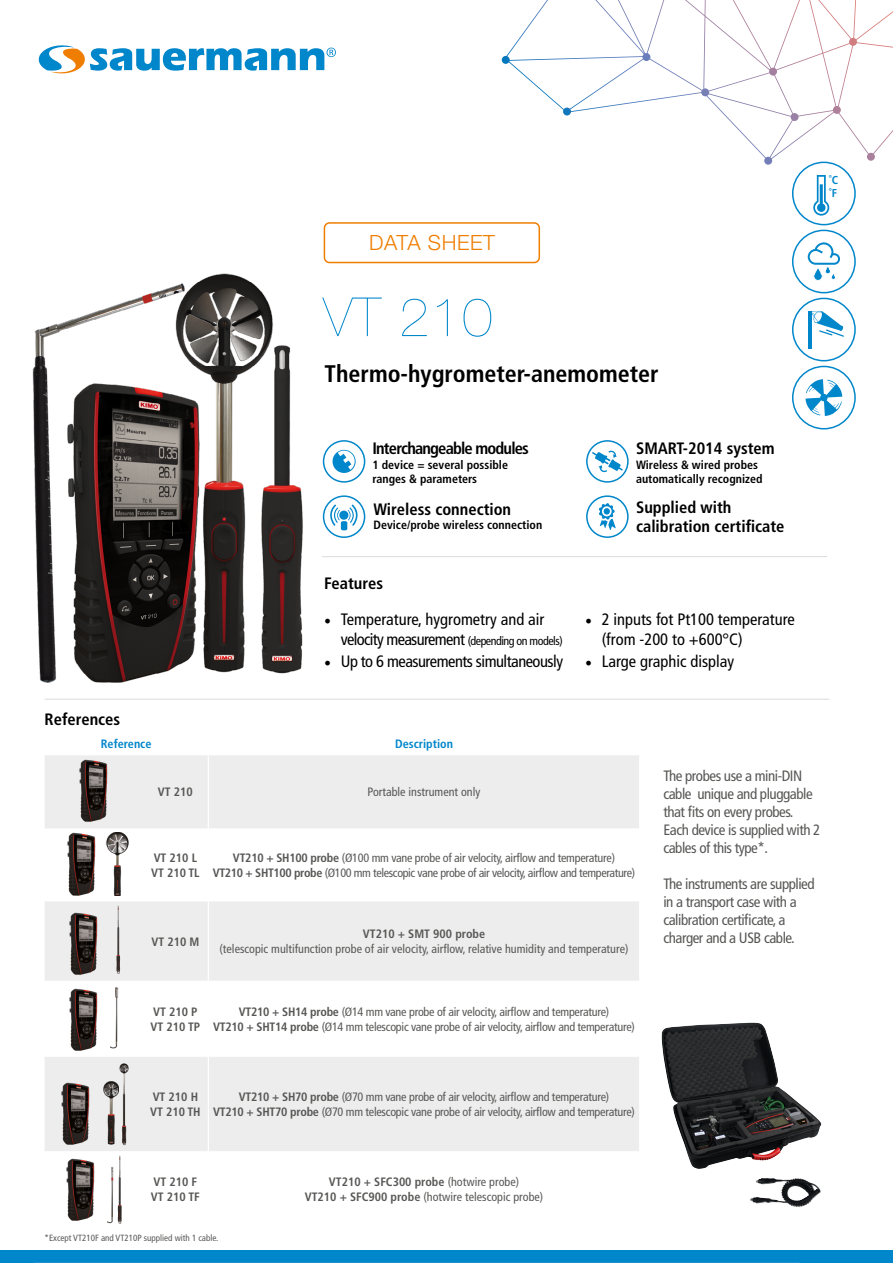
<style>
.page{position:relative;width:893px;height:1263px;background:#fff}
.page>*{position:absolute;margin:0;border:0;box-sizing:border-box;transform-origin:0 0}
.t1{font:200 54px "Helvetica Neue LT Std";color:#0086ca}
.t2{font:700 condensed 24px "Frutiger LT Std";color:#000}
.t3{font:300 21px "Helvetica Neue LT Std";letter-spacing:.03em;color:#ef7d00}
.t4{font:condensed 16.5px/19.8px "Frutiger LT Std";color:#000}
.t5{font:700 condensed 16.5px/19.8px "Frutiger LT Std";color:#000}
.t6{font:condensed 16.5px "Frutiger LT Std";letter-spacing:-.03em;color:#000}
.t7{font:700 condensed 16.5px "Frutiger LT Std";letter-spacing:-.05em;color:#000}
.t8{font:condensed 15px/18px "Frutiger LT Std";letter-spacing:-.03em;color:#575756}
.t9{font:condensed 12.15px/14.5px "Frutiger LT Std";letter-spacing:-.02em;color:#575756;text-align:center}
.t10{font:condensed 12.15px/14.5px "Frutiger LT Std";color:#575756;text-align:center}
.t11{font:700 condensed 12.15px/14.5px "Frutiger LT Std";color:#575756}
.t12{font:700 condensed 12.15px "Frutiger LT Std";color:#0086ca}
.t13{font:700 condensed 12px/14.4px "Frutiger LT Std";color:#000}
.t14{font:700 condensed 11.4px/13.8px "Frutiger LT Std";color:#0086ca}
.t15{font:condensed 9px "Frutiger LT Std";color:#575756}
.s1{font-family:"Minion Pro";font-stretch:normal;font-size:18px}
.s2{font-size:12px}
.s3{font-weight:700}
</style>
<div class="page">
<svg style="left:45px;top:755px;width:594px;height:396px;fill:#ededed"></svg>
<hr style="left:208px;top:755px;width:1px;height:73px;background:#fff">
<hr style="left:208px;top:828px;width:1px;height:73px;background:#fff">
<hr style="left:208px;top:901px;width:1px;height:80px;background:#fff">
<hr style="left:208px;top:981px;width:1px;height:76px;background:#fff">
<hr style="left:208px;top:1057px;width:1px;height:94px;background:#fff">
<img style="left:76px;top:759px;width:35px;height:66px">
<img style="left:65px;top:832px;width:35px;height:66px">
<img style="left:106px;top:832px;width:23px;height:64px">
<img style="left:68px;top:911px;width:33px;height:66px">
<img style="left:115px;top:905px;width:7px;height:69px">
<img style="left:66px;top:987px;width:35px;height:66px">
<img style="left:111px;top:984px;width:10px;height:66px">
<img style="left:58px;top:1081px;width:35px;height:67px">
<img style="left:103px;top:1077px;width:16px;height:70px">
<img style="left:119px;top:1061px;width:10px;height:87px">
<img style="left:66px;top:1158px;width:29px;height:63px">
<img style="left:108px;top:1166px;width:6px;height:58px">
<img style="left:117px;top:1155px;width:5px;height:69px">
<svg style="left:502px;top:0;width:391px;height:165px"></svg>
<img style="left:32px;top:273px;width:271px;height:409px">
<div style="left:0;top:1251px;width:893px;height:12px;background:#0086ca"></div>
<hr style="left:322px;top:556px;width:505px;height:1px;background:#dadada">
<div style="left:324px;top:222px;width:216px;height:41px;border:2px solid #ef7d00;border-radius:5px"></div>
<hr style="left:34px;top:1262px;width:765px;height:1px;background:#dadada">
<hr style="left:45px;top:699px;width:784px;height:1px;background:#dadada">
<svg style="left:793px;top:298px;width:62px;height:63px"></svg>
<svg style="left:323px;top:441px;width:42px;height:41px"></svg>
<div style="left:323px;top:440px;width:42px;height:43px;border:2px solid #0086ca;border-radius:50%"></div>
<svg style="left:331px;top:448px;width:26px;height:26px"></svg>
<svg style="left:586px;top:441px;width:42px;height:41px"></svg>
<div style="left:586px;top:440px;width:43px;height:43px;border:2px solid #0086ca;border-radius:50%"></div>
<svg style="left:592px;top:451px;width:31px;height:21px"></svg>
<svg style="left:323px;top:496px;width:42px;height:41px"></svg>
<div style="left:323px;top:495px;width:42px;height:43px;border:2px solid #0086ca;border-radius:50%"></div>
<svg style="left:327px;top:504px;width:33px;height:26px"></svg>
<div style="left:586px;top:495px;width:43px;height:43px;border:2px solid #0086ca;border-radius:50%"></div>
<svg style="left:599px;top:503px;width:17px;height:27px"></svg>
<div style="left:604px;top:508px;width:6px;height:7px;background:#0086ca;border-radius:50%"></div>
<img style="left:662px;top:1022px;width:159px;height:147px">
<img style="left:756px;top:1178px;width:33px;height:14px">
<div style="left:792px;top:162px;width:64px;height:63px;border:2px solid #0086ca;border-radius:50%"></div>
<svg style="left:813px;top:175px;width:16px;height:41px"></svg>
<div style="left:792px;top:230px;width:64px;height:63px;border:2px solid #0086ca;border-radius:50%"></div>
<svg style="left:808px;top:242px;width:32px;height:39px"></svg>
<div style="left:792px;top:366px;width:64px;height:63px;border:2px solid #0086ca;border-radius:50%"></div>
<svg style="left:805px;top:379px;width:37px;height:37px"></svg>
<svg style="left:38px;top:45px;width:298px;height:29px"></svg>
<h3 class="t3" style="left:369px;top:229px;width:127px">DATA SHEET</h3>
<h1 class="t1" style="left:323px;top:286px;width:171px">VT 210</h1>
<h2 class="t2" style="left:325px;top:360px;width:336px">Thermo-hygrometer-anemometer</h2>
<p class="t14" style="left:829px;top:173px;width:10px">˚C ˚F</p>
<h3 class="t5" style="left:45px;top:709px;width:77px">References</h3>
<h3 class="t7" style="left:372px;top:439px;width:158px">Interchangeable modules</h3>
<p class="t13" style="left:372px;top:457px;width:137px">1 device = several possible ranges &amp; parameters</p>
<h3 class="t5" style="left:373px;top:499px;width:139px">Wireless connection</h3>
<p class="t13" style="left:373px;top:518px;width:170px">Device/probe wireless connection</p>
<h3 class="t5" style="left:324px;top:574px;width:60px">Features</h3>
<h3 class="t4" style="left:341px;top:609px;width:223px;text-indent:-16px"><span class="s1">•</span> Temperature, hygrometry and air velocity measurement <span class="s2">(depending on models)</span></h3>
<h3 class="t6" style="left:324px;top:651px;width:240px"><span class="s1">•</span> Up to 6 measurements simultaneously</h3>
<h3 class="t5" style="left:636px;top:438px;width:140px">SMART-2014 system</h3>
<p class="t13" style="left:636px;top:457px;width:128px">Wireless &amp; wired probes automatically recognized</p>
<h3 class="t5" style="left:636px;top:497px;width:150px">Supplied with calibration certificate</h3>
<h3 class="t4" style="left:602px;top:609px;width:195px;text-indent:-16px"><span class="s1">•</span> 2 inputs fot Pt100 temperature (from -200 to +600°C)</h3>
<h3 class="t4" style="left:585px;top:651px;width:151px"><span class="s1">•</span> Large graphic display</h3>
<p class="t12" style="left:101px;top:737px;width:52px">Reference</p>
<p class="t12" style="left:395px;top:737px;width:60px">Description</p>
<p class="t11" style="left:158px;top:785px;width:36px">VT 210</p>
<p class="t10" style="left:368px;top:785px;width:114px">Portable instrument only</p>
<p class="t11" style="left:151px;top:851px;width:50px">VT 210 L<br>VT 210 TL</p>
<p class="t9" style="left:213px;top:851px;width:424px"><span class="s3">VT210 + SH100 probe</span> (Ø100 mm vane probe of air velocity, airflow and temperature)<br><span class="s3">VT210 + SHT100 probe</span> (Ø100 mm telescopic vane probe of air velocity, airflow and temperature)</p>
<p class="t11" style="left:151px;top:934px;width:49px">VT 210 M</p>
<p class="t11" style="left:363px;top:927px;width:124px">VT210 + SMT 900 probe</p>
<p class="t10" style="left:220px;top:941px;width:410px">(telescopic multifunction probe of air velocity, airflow, relative humidity and temperature)</p>
<p class="t11" style="left:151px;top:1004px;width:51px">VT 210 P<br>VT 210 TP</p>
<p class="t9" style="left:213px;top:1005px;width:423px"><span class="s3">VT210 + SH14 probe</span> (Ø14 mm vane probe of air velocity, airflow and temperature)<br><span class="s3">VT210 + SHT14 probe</span> (Ø14 mm telescopic vane probe of air velocity, airflow and temperature)</p>
<p class="t8" style="left:663px;top:767px;width:159px">The probes use a mini-DIN cable unique and pluggable that fits on every probes.<br>Each device is supplied with 2 cables of this type*.</p>
<p class="t8" style="left:663px;top:875px;width:153px">The instruments are supplied in a transport case with a calibration certificate, a charger and a USB cable.</p>
<p class="t11" style="left:150px;top:1090px;width:52px">VT 210 H<br>VT 210 TH</p>
<p class="t9" style="left:213px;top:1090px;width:423px"><span class="s3">VT210 + SH70 probe</span> (Ø70 mm vane probe of air velocity, airflow and temperature)<br><span class="s3">VT210 + SHT70 probe</span> (Ø70 mm telescopic vane probe of air velocity, airflow and temperature)</p>
<p class="t11" style="left:151px;top:1175px;width:50px">VT 210 F<br>VT 210 TF</p>
<p class="t10" style="left:305px;top:1175px;width:240px"><span class="s3">VT210 + SFC300 probe</span> (hotwire probe)<br><span class="s3">VT210 + SFC900 probe</span> (hotwire telescopic probe)</p>
<p class="t15" style="left:45px;top:1233px;width:175px">*Except VT210F and VT210P supplied with 1 cable.</p>
</div>
